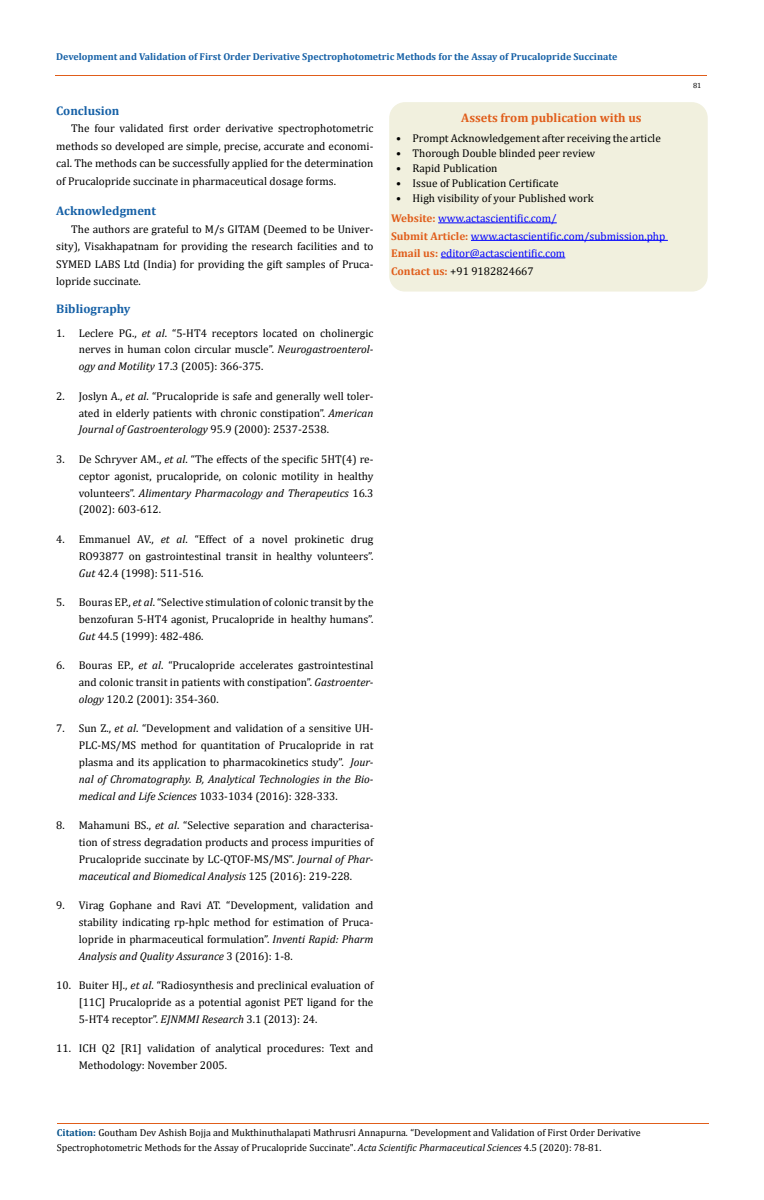
<style>
.page{position:relative;width:764px;height:1200px;background:#fff}
.page>*{position:absolute;margin:0;border:0;box-sizing:border-box;transform-origin:0 0}
.t1{font:700 12.5px "Cambria";color:#1560a6}
.t2{font:700 12.5px "Cambria";color:#e05d1a}
.t3{font:11.25px/16.9px "Cambria";color:#000;text-align:justify}
.t4{font:11.25px/17.5px "Cambria";color:#00f}
.t5{font:10px/15px "Cambria";color:#000}
.t6{font:700 10px "Cambria";color:#1560a6}
.t7{font:7.5px "Cambria";color:#000}
.s1{font-style:italic}
.s2{font-weight:700;color:#e05d1a}
.s3{color:#000}
.s4{font-weight:700;color:#035089}
</style>
<div class="page">
<hr style="left:57px;top:1123px;width:651px;height:1px;background:#e05d1a">
<hr style="left:56px;top:76px;width:651px;height:1px;background:#e05d1a">
<div style="left:390px;top:103px;width:317px;height:188px;background:#f1f0de;border-radius:15px"></div>
<div style="left:389px;top:102px;width:318px;height:190px;border:1px solid #f1f0de;border-radius:15px"></div>
<hr style="left:438px;top:223px;width:119px;height:1px;background:#00f">
<hr style="left:471px;top:240px;width:197px;height:1px;background:#00f">
<hr style="left:441px;top:258px;width:124px;height:1px;background:#00f">
<p class="t6" style="left:56px;top:49px;width:562px">Development and Validation of First Order Derivative Spectrophotometric Methods for the Assay of Prucalopride Succinate</p>
<p class="t1" style="left:56px;top:102px;width:65px">Conclusion</p>
<p class="t3" style="left:56px;top:120px;width:319px;line-height:17.5px;text-indent:15px">The four validated first order derivative spectrophotometric methods so developed are simple, precise, accurate and economi&shy;cal. The methods can be successfully applied for the determination of Prucalopride succinate in pharmaceutical dosage forms.</p>
<p class="t1" style="left:56px;top:202px;width:101px">Acknowledgment</p>
<p class="t3" style="left:56px;top:220px;width:319px;line-height:17.5px;text-indent:15px">The authors are grateful to M/s GITAM (Deemed to be Univer&shy;sity), Visakhapatnam for providing the research facilities and to SYMED LABS Ltd (India) for providing the gift samples of Pruca&shy;lopride succinate.</p>
<p class="t1" style="left:56px;top:300px;width:76px">Bibliography</p>
<p class="t3" style="left:79px;top:324px;width:296px;text-indent:-22px">1. Leclere PG., <span class="s1">et al</span>. “5-HT4 receptors located on cholinergic nerves in human colon circular muscle”. <span class="s1">Neurogastroenterol&shy;ogy and Motility</span> 17.3 (2005): 366-375.</p>
<p class="t3" style="left:79px;top:387px;width:296px;text-indent:-22px">2. Joslyn A., <span class="s1">et al</span>. “Prucalopride is safe and generally well toler&shy;ated in elderly patients with chronic constipation”. <span class="s1">American Journal of Gastroenterology</span> 95.9 (2000): 2537-2538.</p>
<p class="t3" style="left:79px;top:450px;width:296px;text-indent:-22px">3. De Schryver AM., <span class="s1">et al</span>. “The effects of the specific 5HT(4) re&shy;ceptor agonist, prucalopride, on colonic motility in healthy volunteers”. <span class="s1">Alimentary Pharmacology and Therapeutics</span> 16.3 (2002): 603-612.</p>
<p class="t3" style="left:79px;top:530px;width:296px;text-indent:-22px">4. Emmanuel AV., <span class="s1">et al</span>. “Effect of a novel prokinetic drug RO93877 on gastrointestinal transit in healthy volunteers”.<br><span class="s1">Gut</span> 42.4 (1998): 511-516.</p>
<p class="t3" style="left:79px;top:594px;width:296px;text-indent:-22px">5. Bouras EP., <span class="s1">et al</span>. “Selective stimulation of colonic transit by the benzofuran 5-HT4 agonist, Prucalopride in healthy humans”.<br><span class="s1">Gut</span> 44.5 (1999): 482-486.</p>
<p class="t3" style="left:79px;top:657px;width:296px;text-indent:-22px">6. Bouras EP., <span class="s1">et al</span>. “Prucalopride accelerates gastrointestinal and colonic transit in patients with constipation”. <span class="s1">Gastroenter&shy;ology</span> 120.2 (2001): 354-360.</p>
<p class="t3" style="left:79px;top:720px;width:296px;text-indent:-22px">7. Sun Z., <span class="s1">et al</span>. “Development and validation of a sensitive UH-PLC-MS/MS method for quantitation of Prucalopride in rat plasma and its application to pharmacokinetics study”. <span class="s1">Jour&shy;nal of Chromatography. B, Analytical Technologies in the Bio&shy;medical and Life Sciences</span> 1033-1034 (2016): 328-333.</p>
<p class="t3" style="left:79px;top:817px;width:296px;text-indent:-23px">8. Mahamuni BS., <span class="s1">et al</span>. “Selective separation and characterisa&shy;tion of stress degradation products and process impurities of Prucalopride succinate by LC-QTOF-MS/MS”. <span class="s1">Journal of Phar&shy;maceutical and Biomedical Analysis</span> 125 (2016): 219-228.</p>
<p class="t3" style="left:79px;top:897px;width:296px;text-indent:-22px">9. Virag Gophane and Ravi AT. “Development, validation and stability indicating rp-hplc method for estimation of Pruca&shy;lopride in pharmaceutical formulation”. <span class="s1">Inventi Rapid: Pharm Analysis and Quality Assurance</span> 3 (2016): 1-8.</p>
<p class="t3" style="left:79px;top:977px;width:296px;text-indent:-22px">10. Buiter HJ., <span class="s1">et al</span>. “Radiosynthesis and preclinical evaluation of [11C] Prucalopride as a potential agonist PET ligand for the 5-HT4 receptor”. <span class="s1">EJNMMI Research</span> 3.1 (2013): 24.</p>
<p class="t3" style="left:79px;top:1040px;width:296px;text-indent:-22px">11. ICH Q2 [R1] validation of analytical procedures: Text and<br>Methodology: November 2005.</p>
<p class="t2" style="left:461px;top:109px;width:182px">Assets from publication with us</p>
<p class="t3" style="left:396px;top:130px;width:266px">• Prompt Acknowledgement after receiving the article</p>
<p class="t3" style="left:396px;top:145px;width:201px">• Thorough Double blinded peer review</p>
<p class="t3" style="left:396px;top:160px;width:103px">• Rapid Publication</p>
<p class="t3" style="left:396px;top:175px;width:164px">• Issue of Publication Certificate</p>
<p class="t3" style="left:396px;top:190px;width:199px">• High visibility of your Published work</p>
<p class="t4" style="left:391px;top:210px;width:276px"><span class="s2">Website:</span> www.actascientific.com/<br><span class="s2">Submit Article:</span> www.actascientific.com/submission.php <span class="s2">Email us:</span> editor@actascientific.com<br><span class="s2">Contact us:</span> <span class="s3">+91 9182824667</span></p>
<p class="t5" style="left:57px;top:1125px;width:585px"><span class="s4">Citation:</span> Goutham Dev Ashish Bojja and Mukthinuthalapati Mathrusri Annapurna<span class="s1">.</span> “Development and Validation of First Order Derivative<br>Spectrophotometric Methods for the Assay of Prucalopride Succinate". <span class="s1">Acta Scientific Pharmaceutical Sciences</span> 4.5 (2020): 78-81.</p>
<p class="t7" style="left:693px;top:81px;width:10px">81</p>
</div>
